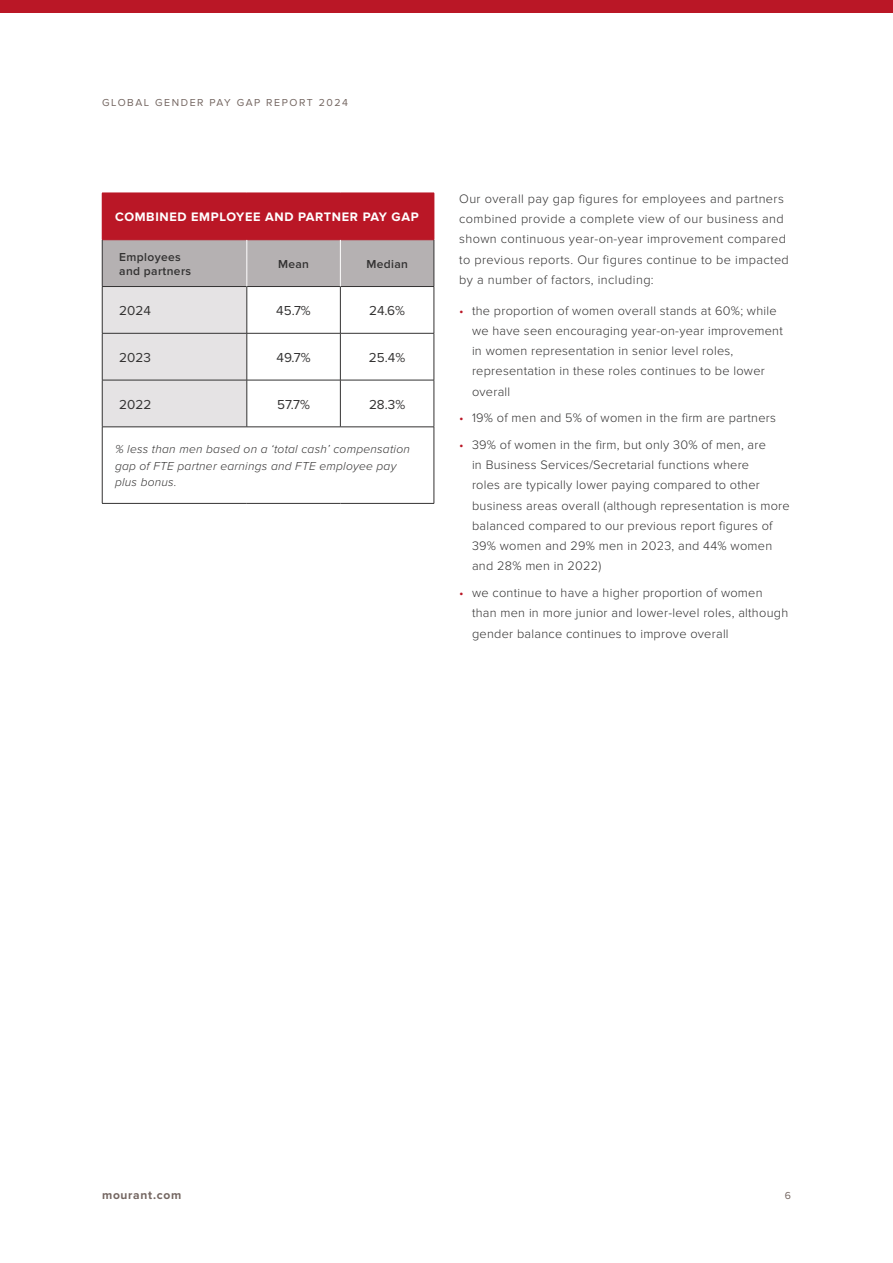
<style>
.page{position:relative;width:893px;height:1263px;background:#fff}
.page>*{position:absolute;margin:0;border:0;box-sizing:border-box;transform-origin:0 0}
.t1{font:13.5px "Proxima Nova";color:#333232}
.t2{font:300 12.75px/20.2px "Proxima Nova";letter-spacing:.02em;color:#333232}
.t3{font:700 12.75px "Proxima Nova";letter-spacing:.05em;color:#fff}
.t4{font:italic 300 12px/16.5px "Proxima Nova";letter-spacing:.02em;color:#333232}
.t5{font:600 12px/14.4px "Proxima Nova";letter-spacing:.03em;color:#333232}
.t6{font:700 12px "Proxima Nova";letter-spacing:.06em;color:#746661}
.t7{font:10.5px "Proxima Nova";letter-spacing:.15em;color:#746661}
.s1{color:#ba1726}
</style>
<div class="page">
<div style="left:0;top:0;width:893px;height:13px;background:#ba1726"></div>
<div style="left:102px;top:193px;width:332px;height:47px;background:#ba1726"></div>
<svg style="left:103px;top:240px;width:331px;height:187px"></svg>
<hr style="left:434px;top:193px;width:1px;height:47px;background:#ba1726">
<hr style="left:102px;top:240px;width:1px;height:46px;background:#333232">
<hr style="left:434px;top:240px;width:1px;height:46px;background:#333232">
<hr style="left:102px;top:286px;width:145px;height:1px;background:#333232">
<hr style="left:102px;top:287px;width:1px;height:46px;background:#333232">
<hr style="left:247px;top:286px;width:93px;height:1px;background:#333232">
<hr style="left:247px;top:287px;width:1px;height:46px;background:#333232">
<hr style="left:340px;top:286px;width:94px;height:1px;background:#333232">
<hr style="left:340px;top:287px;width:1px;height:46px;background:#333232">
<hr style="left:434px;top:287px;width:1px;height:46px;background:#333232">
<hr style="left:102px;top:333px;width:145px;height:1px;background:#333232">
<hr style="left:102px;top:333px;width:1px;height:47px;background:#333232">
<hr style="left:247px;top:333px;width:93px;height:1px;background:#333232">
<hr style="left:247px;top:333px;width:1px;height:47px;background:#333232">
<hr style="left:340px;top:333px;width:94px;height:1px;background:#333232">
<hr style="left:340px;top:333px;width:1px;height:47px;background:#333232">
<hr style="left:434px;top:333px;width:1px;height:47px;background:#333232">
<hr style="left:102px;top:380px;width:145px;height:1px;background:#333232">
<hr style="left:102px;top:380px;width:1px;height:47px;background:#333232">
<hr style="left:247px;top:380px;width:93px;height:1px;background:#333232">
<hr style="left:247px;top:380px;width:1px;height:47px;background:#333232">
<hr style="left:340px;top:380px;width:94px;height:1px;background:#333232">
<hr style="left:340px;top:380px;width:1px;height:47px;background:#333232">
<hr style="left:434px;top:380px;width:1px;height:47px;background:#333232">
<hr style="left:247px;top:240px;width:1px;height:46px;background:#fff">
<hr style="left:340px;top:240px;width:1px;height:46px;background:#fff">
<hr style="left:102px;top:427px;width:145px;height:1px;background:#333232">
<hr style="left:102px;top:427px;width:1px;height:76px;background:#333232">
<hr style="left:247px;top:427px;width:93px;height:1px;background:#333232">
<hr style="left:340px;top:427px;width:94px;height:1px;background:#333232">
<hr style="left:434px;top:427px;width:1px;height:76px;background:#333232">
<hr style="left:102px;top:503px;width:145px;height:1px;background:#333232">
<hr style="left:247px;top:503px;width:93px;height:1px;background:#333232">
<hr style="left:340px;top:503px;width:94px;height:1px;background:#333232">
<p class="t7" style="left:102px;top:97px;width:248px">GLOBAL GENDER PAY GAP REPORT 2024</p>
<p class="t3" style="left:115px;top:210px;width:305px">COMBINED EMPLOYEE AND PARTNER PAY GAP</p>
<p class="t5" style="left:119px;top:250px;width:73px">Employees and partners</p>
<p class="t5" style="left:278px;top:257px;width:33px">Mean</p>
<p class="t5" style="left:366px;top:257px;width:43px">Median</p>
<p class="t1" style="left:119px;top:303px;width:33px">2024</p>
<p class="t1" style="left:276px;top:303px;width:36px">45.7%</p>
<p class="t1" style="left:369px;top:303px;width:38px">24.6%</p>
<p class="t1" style="left:119px;top:350px;width:33px">2023</p>
<p class="t1" style="left:277px;top:350px;width:36px">49.7%</p>
<p class="t1" style="left:369px;top:350px;width:38px">25.4%</p>
<p class="t1" style="left:119px;top:397px;width:34px">2022</p>
<p class="t1" style="left:277px;top:397px;width:34px">57.7%</p>
<p class="t1" style="left:369px;top:397px;width:38px">28.3%</p>
<p class="t4" style="left:115px;top:441px;width:296px">% less than men based on a ‘total cash’ compensation gap of FTE partner earnings and FTE employee pay plus bonus.</p>
<p class="t2" style="left:459px;top:189px;width:331px">Our overall pay gap figures for employees and partners combined provide a complete view of our business and shown continuous year-on-year improvement compared to previous reports. Our figures continue to be impacted by a number of factors, including:</p>
<p class="t2" style="left:472px;top:300px;width:312px;text-indent:-13px"><span class="s1">•</span> the proportion of women overall stands at 60%; while we have seen encouraging year-on-year improvement in women representation in senior level roles, representation in these roles continues to be lower overall</p>
<p class="t2" style="left:459px;top:408px;width:318px"><span class="s1">•</span> 19% of men and 5% of women in the firm are partners</p>
<p class="t2" style="left:472px;top:435px;width:319px;text-indent:-13px"><span class="s1">•</span> 39% of women in the firm, but only 30% of men, are<br>in Business Services/Secretarial functions where<br>roles are typically lower paying compared to other business areas overall (although representation is more balanced compared to our previous report figures of 39% women and 29% men in 2023, and 44% women and 28% men in 2022)</p>
<p class="t2" style="left:472px;top:583px;width:318px;text-indent:-13px"><span class="s1">•</span> we continue to have a higher proportion of women than men in more junior and lower-level roles, although gender balance continues to improve overall</p>
<p class="t6" style="left:102px;top:1188px;width:81px">mourant.com</p>
<p class="t7" style="left:785px;top:1189px;width:8px">6</p>
</div>
